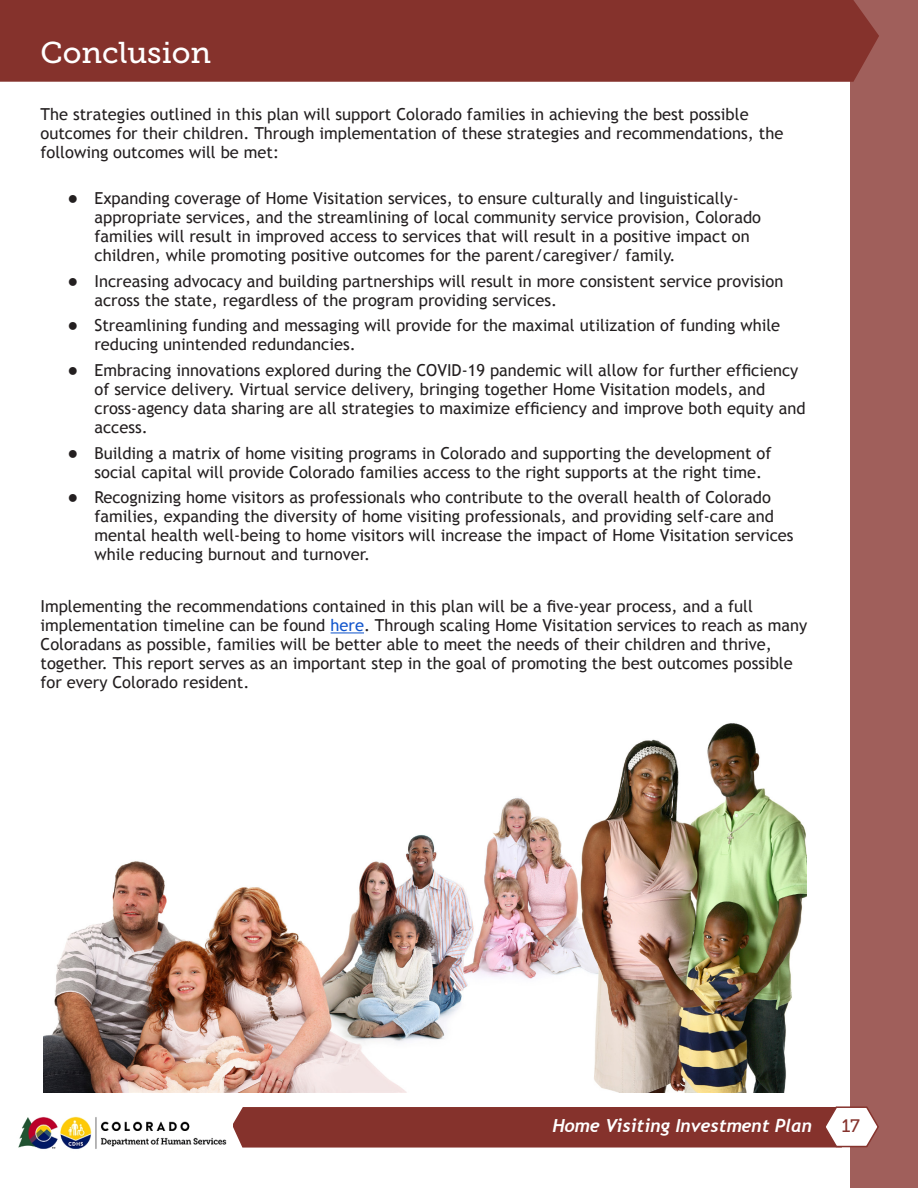
<style>
.page{position:relative;width:918px;height:1188px;background:#fff}
.page>*{position:absolute;margin:0;border:0;box-sizing:border-box;transform-origin:0 0}
.t1{font:30px "Museo Slab 500";color:#fff}
.t2{font:italic 700 18px "Trebuchet";color:#fff}
.t3{font:18px "Museo Slab 500";color:#85322c}
.t4{font:16.5px/19px "Trebuchet MS";color:#231f20}
.s1{font-family:"Times New Roman";font-size:18px}
.s2{color:#15c}
</style>
<div class="page">
<div style="left:850px;top:0;width:68px;height:1188px;background:#a05f5b"></div>
<svg style="left:233px;top:1106px;width:646px;height:42px;background:#914640"></svg>
<div style="left:0;top:0;width:879px;height:82px;background:#85322c"></div>
<img style="left:18px;top:1116px;width:209px;height:33px">
<hr style="left:331px;top:632px;width:33px;height:1px;background:#15c">
<img style="left:43px;top:723px;width:764px;height:369px">
<p class="t1" style="left:40px;top:36px;width:172px">Conclusion</p>
<p class="t4" style="left:40px;top:105px;width:744px">The strategies outlined in this plan will support Colorado families in achieving the best possible outcomes for their children. Through implementation of these strategies and recommendations, the following outcomes will be met:</p>
<p class="t4" style="left:94px;top:189px;width:668px;text-indent:-27px"><span class="s1">●</span> Expanding coverage of Home Visitation services, to ensure culturally and linguistically&shy;appropriate services, and the streamlining of local community service provision, Colorado families will result in improved access to services that will result in a positive impact on children, while promoting positive outcomes for the parent/caregiver/ family.</p>
<p class="t4" style="left:94px;top:272px;width:691px;text-indent:-27px"><span class="s1">●</span> Increasing advocacy and building partnerships will result in more consistent service provision across the state, regardless of the program providing services.</p>
<p class="t4" style="left:94px;top:316px;width:687px;text-indent:-27px"><span class="s1">●</span> Streamlining funding and messaging will provide for the maximal utilization of funding while reducing unintended redundancies.</p>
<p class="t4" style="left:94px;top:361px;width:713px;text-indent:-27px"><span class="s1">●</span> Embracing innovations explored during the COVID-19 pandemic will allow for further efficiency of service delivery. Virtual service delivery, bringing together Home Visitation models, and cross-agency data sharing are all strategies to maximize efficiency and improve both equity and access.</p>
<p class="t4" style="left:94px;top:444px;width:678px;text-indent:-27px"><span class="s1">●</span> Building a matrix of home visiting programs in Colorado and supporting the development of social capital will provide Colorado families access to the right supports at the right time.</p>
<p class="t4" style="left:94px;top:488px;width:701px;text-indent:-27px"><span class="s1">●</span> Recognizing home visitors as professionals who contribute to the overall health of Colorado families, expanding the diversity of home visiting professionals, and providing self-care and mental health well-being to home visitors will increase the impact of Home Visitation services while reducing burnout and turnover.</p>
<p class="t4" style="left:40px;top:597px;width:768px">Implementing the recommendations contained in this plan will be a five-year process, and a full implementation timeline can be found <span class="s2">here</span>. Through scaling Home Visitation services to reach as many Coloradans as possible, families will be better able to meet the needs of their children and thrive, together. This report serves as an important step in the goal of promoting the best outcomes possible for every Colorado resident.</p>
<p class="t2" style="left:552px;top:1115px;width:261px">Home Visiting Investment Plan</p>
<p class="t3" style="left:842px;top:1116px;width:20px">17</p>
</div>
